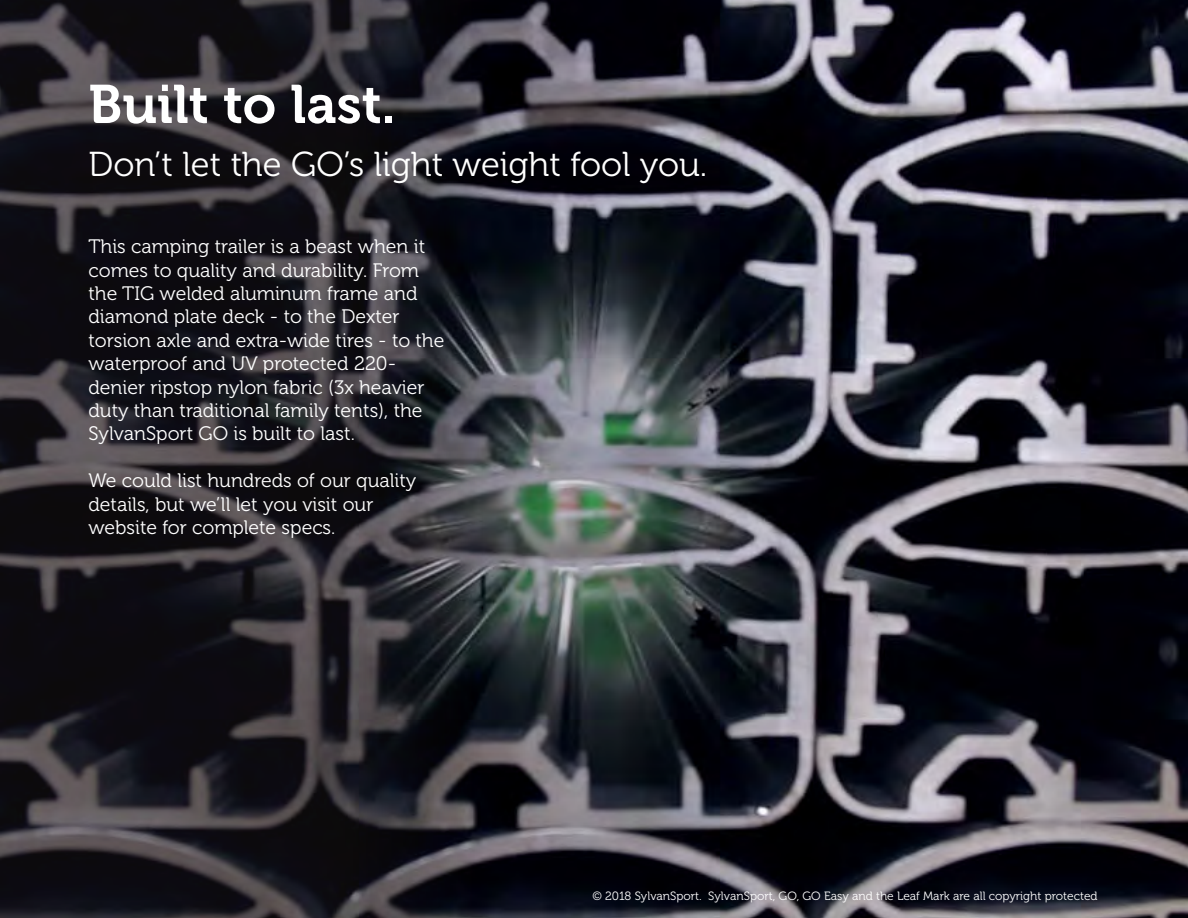
<style>
.page{position:relative;width:1188px;height:918px;background:#fff}
.page>*{position:absolute;margin:0;border:0;box-sizing:border-box;transform-origin:0 0}
.copyright{font:54px "Museo 700";color:#fff}
.copyright-2{font:34.5px "Museo 300";color:#fff}
.copyright-3{font:19.5px "Museo 300";color:#fff}
.t1{font:12px "Museo 300";color:#fff}
</style>
<div class="page">
<img style="left:546px;top:0;width:642px;height:918px">
<svg style="left:0;top:0;width:546px;height:918px;background:#252429"></svg>
<p class="copyright" style="left:88px;top:74px;width:309px">Built to last.</p>
<p class="copyright-2" style="left:88px;top:145px;width:620px">Don’t let the GO’s light weight fool you.</p>
<p class="copyright-3" style="left:88px;top:236px;width:338px">This camping trailer is a beast when it</p>
<p class="copyright-3" style="left:88px;top:259px;width:332px">comes to quality and durability. From</p>
<p class="copyright-3" style="left:88px;top:283px;width:331px">the TIG welded aluminum frame and</p>
<p class="copyright-3" style="left:88px;top:306px;width:313px">diamond plate deck - to the Dexter</p>
<p class="copyright-3" style="left:88px;top:330px;width:357px">torsion axle and extra-wide tires - to the</p>
<p class="copyright-3" style="left:88px;top:353px;width:309px">waterproof and UV protected 220-</p>
<p class="copyright-3" style="left:88px;top:376px;width:337px">denier ripstop nylon fabric (3x heavier</p>
<p class="copyright-3" style="left:88px;top:400px;width:336px">duty than traditional family tents), the</p>
<p class="copyright-3" style="left:88px;top:423px;width:268px">SylvanSport GO is built to last.</p>
<p class="copyright-3" style="left:88px;top:470px;width:329px">We could list hundreds of our quality</p>
<p class="copyright-3" style="left:88px;top:493px;width:286px">details, but we’ll let you visit our</p>
<p class="copyright-3" style="left:88px;top:517px;width:248px">website for complete specs.</p>
<p class="t1" style="left:592px;top:889px;width:507px">© 2018 SylvanSport. SylvanSport, GO, GO Easy and the Leaf Mark are all copyright protected</p>
</div>
